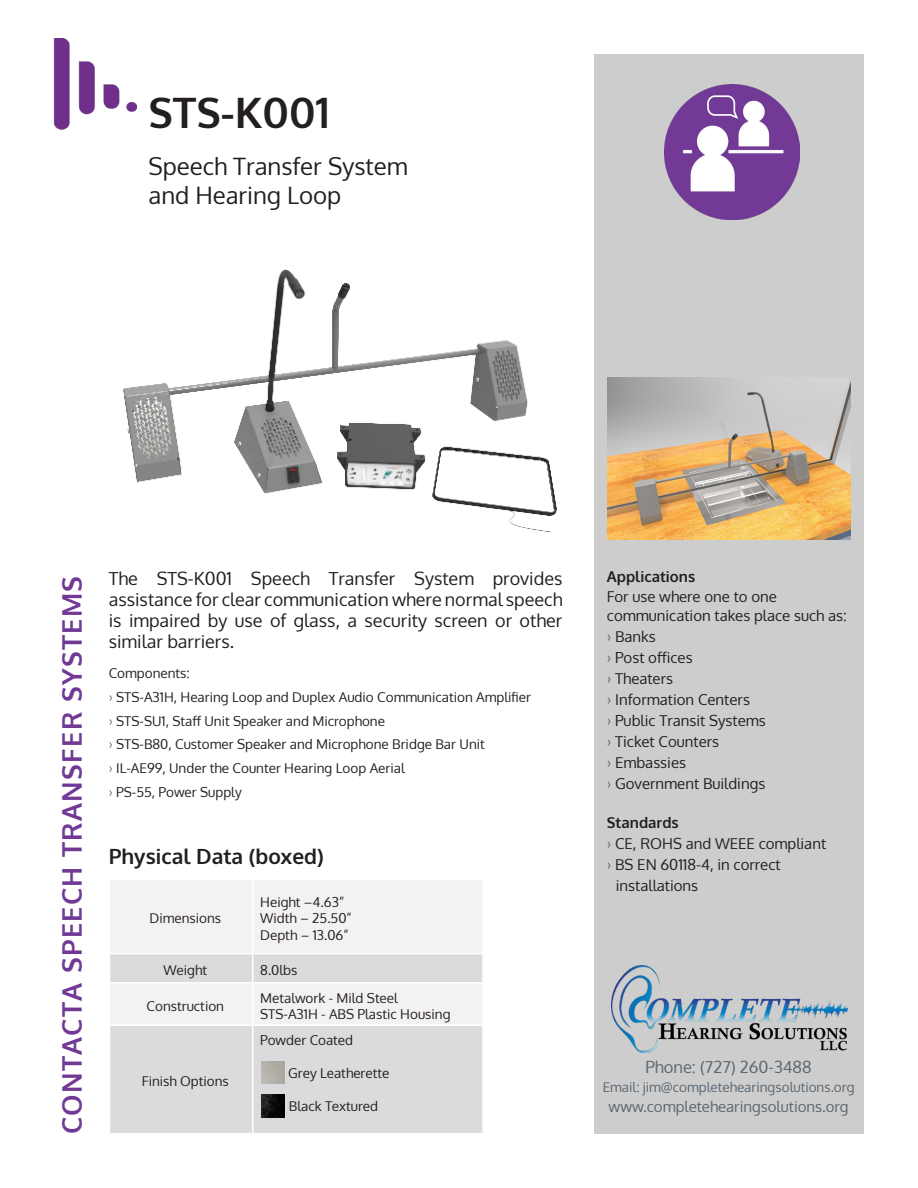
<style>
.page{position:relative;width:918px;height:1188px;background:#fff}
.page>*{position:absolute;margin:0;border:0;box-sizing:border-box;transform-origin:0 0}
.t1{font:700 42px "Oxygen";color:#231f20}
.t2{font:700 27px "Oxygen";letter-spacing:.05em;color:#713896}
.t3{font:24px "Oxygen";color:#231f20}
.t4{font:700 21px "Oxygen";color:#231f20}
.Paragraph_Style_1{font:18px/21px "Oxygen";color:#231f20;text-align:justify}
.t5{font:16.5px "Oxygen";color:#5a6670}
.t6{font:15px/19.5px "Oxygen";color:#231f20}
.t7{font:15px "Oxygen";color:#5a6670}
.t8{font:700 15px "Oxygen";color:#231f20}
.Paragraph_Style_1-2{font:13.5px "Oxygen";color:#231f20}
.t9{font:13.5px "Oxygen";color:#5a6670}
.s1{color:#5a6670}
.s2{font-weight:700}
</style>
<div class="page">
<div style="left:594px;top:55px;width:269px;height:1079px;background:#cdcdcd"></div>
<img style="left:53px;top:38px;width:83px;height:92px">
<img style="left:123px;top:269px;width:434px;height:263px">
<img style="left:607px;top:377px;width:244px;height:162px">
<div style="left:110px;top:880px;width:372px;height:73px;background:#f3f1f2"></div>
<svg style="left:110px;top:954px;width:372px;height:179px;fill:#dbdbdd"></svg>
<hr style="left:252px;top:880px;width:1px;height:73px;background:#fff">
<svg style="left:252px;top:954px;width:1px;height:28px"></svg>
<hr style="left:109px;top:982px;width:144px;height:2px;background:#fff">
<hr style="left:253px;top:982px;width:231px;height:2px;background:#fff">
<hr style="left:252px;top:984px;width:1px;height:40px;background:#fff">
<hr style="left:109px;top:1024px;width:144px;height:2px;background:#fff">
<hr style="left:253px;top:1024px;width:231px;height:2px;background:#fff">
<hr style="left:252px;top:1026px;width:1px;height:107px;background:#fff">
<img style="left:262px;top:1061px;width:23px;height:22px">
<img style="left:262px;top:1095px;width:22px;height:22px">
<img style="left:664px;top:85px;width:136px;height:135px">
<img style="left:612px;top:966px;width:236px;height:87px">
<p class="t1" style="left:148px;top:86px;width:183px">STS-K001</p>
<p class="t3" style="left:148px;top:150px;width:261px">Speech Transfer System</p>
<p class="t3" style="left:148px;top:179px;width:194px">and Hearing Loop</p>
<p class="t2" style="left:55px;top:1134px;width:560px;rotate:-90deg">CONTACTA SPEECH TRANSFER SYSTEMS</p>
<p class="Paragraph_Style_1" style="left:109px;top:569px;width:455px">The STS-K001 Speech Transfer System provides assistance for clear communication where normal speech is impaired by use of glass, a security screen or other similar barriers.</p>
<p class="Paragraph_Style_1-2" style="left:109px;top:664px;width:83px">Components:</p>
<p class="Paragraph_Style_1-2" style="left:109px;top:688px;width:424px"><span class="s1">›</span> STS-A31H, Hearing Loop and Duplex Audio Communication Amplifier</p>
<p class="Paragraph_Style_1-2" style="left:109px;top:712px;width:278px"><span class="s1">›</span> STS-SU1, Staff Unit Speaker and Microphone</p>
<p class="Paragraph_Style_1-2" style="left:109px;top:735px;width:378px"><span class="s1">›</span> STS-B80, Customer Speaker and Microphone Bridge Bar Unit</p>
<p class="Paragraph_Style_1-2" style="left:109px;top:759px;width:298px"><span class="s1">›</span> IL-AE99, Under the Counter Hearing Loop Aerial</p>
<p class="Paragraph_Style_1-2" style="left:109px;top:783px;width:135px"><span class="s1">›</span> PS-55, Power Supply</p>
<p class="t4" style="left:109px;top:843px;width:217px">Physical Data (boxed)</p>
<p class="Paragraph_Style_1-2" style="left:150px;top:909px;width:73px">Dimensions</p>
<p class="Paragraph_Style_1-2" style="left:260px;top:893px;width:86px">Height –4.63”</p>
<p class="Paragraph_Style_1-2" style="left:260px;top:909px;width:93px">Width – 25.50”</p>
<p class="Paragraph_Style_1-2" style="left:260px;top:926px;width:90px">Depth – 13.06”</p>
<p class="Paragraph_Style_1-2" style="left:164px;top:961px;width:45px">Weight</p>
<p class="Paragraph_Style_1-2" style="left:260px;top:961px;width:39px">8.0lbs</p>
<p class="Paragraph_Style_1-2" style="left:147px;top:997px;width:79px">Construction</p>
<p class="Paragraph_Style_1-2" style="left:260px;top:989px;width:139px">Metalwork - Mild Steel</p>
<p class="Paragraph_Style_1-2" style="left:260px;top:1005px;width:192px">STS-A31H - ABS Plastic Housing</p>
<p class="Paragraph_Style_1-2" style="left:142px;top:1072px;width:89px">Finish Options</p>
<p class="Paragraph_Style_1-2" style="left:260px;top:1031px;width:94px">Powder Coated</p>
<p class="Paragraph_Style_1-2" style="left:288px;top:1064px;width:103px">Grey Leatherette</p>
<p class="Paragraph_Style_1-2" style="left:289px;top:1097px;width:91px">Black Textured</p>
<p class="t6" style="left:607px;top:567px;width:241px"><span class="s2">Applications<br></span>For use where one to one communication takes place such as:</p>
<p class="t6" style="left:607px;top:627px;width:50px"><span class="s1">›</span> Banks</p>
<p class="t6" style="left:607px;top:648px;width:87px"><span class="s1">›</span> Post offices</p>
<p class="t6" style="left:607px;top:669px;width:68px"><span class="s1">›</span> Theaters</p>
<p class="t6" style="left:607px;top:690px;width:145px"><span class="s1">›</span> Information Centers</p>
<p class="t6" style="left:607px;top:711px;width:160px"><span class="s1">›</span> Public Transit Systems</p>
<p class="t6" style="left:607px;top:732px;width:114px"><span class="s1">›</span> Ticket Counters</p>
<p class="t6" style="left:607px;top:753px;width:81px"><span class="s1">›</span> Embassies</p>
<p class="t6" style="left:607px;top:774px;width:160px"><span class="s1">›</span> Government Buildings</p>
<p class="t8" style="left:607px;top:814px;width:73px">Standards</p>
<p class="t6" style="left:607px;top:834px;width:221px"><span class="s1">›</span> CE, ROHS and WEEE compliant</p>
<p class="t6" style="left:607px;top:855px;width:175px"><span class="s1">›</span> BS EN 60118-4, in correct</p>
<p class="t6" style="left:616px;top:876px;width:84px">installations</p>
<p class="t5" style="left:646px;top:1055px;width:168px">Phone: (727) 260-3488</p>
<p class="t9" style="left:603px;top:1078px;width:253px">Email: jim@completehearingsolutions.org</p>
<p class="t7" style="left:609px;top:1096px;width:242px">www.completehearingsolutions.org</p>
</div>
